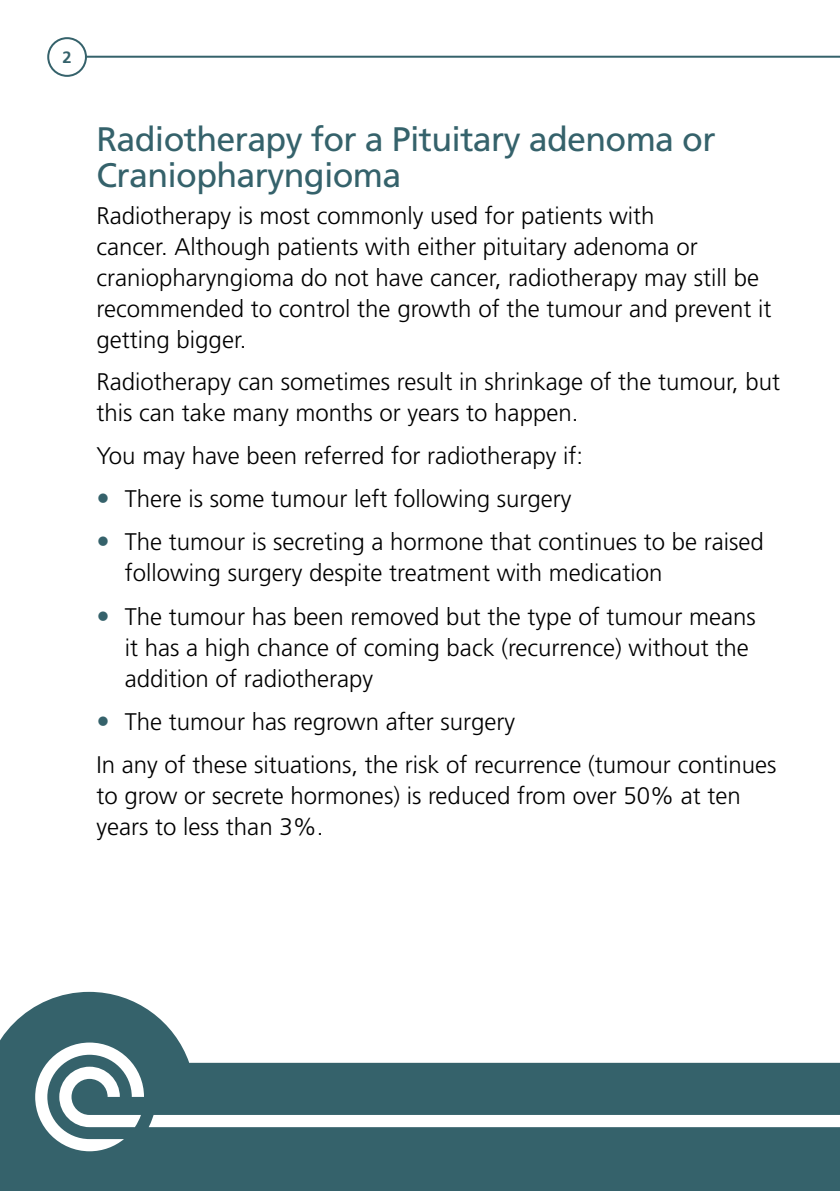
<style>
.page{position:relative;width:840px;height:1191px;background:#fff}
.page>*{position:absolute;margin:0;border:0;box-sizing:border-box;transform-origin:0 0}
.t1{font:34px/36px "Frutiger";letter-spacing:-.02em;color:#35626b}
.t2{font:300 24px/31px "Frutiger";color:#000}
.t3{font:700 16.4px "Frutiger";color:#35626b}
</style>
<div class="page">
<svg style="left:0;top:992px;width:839px;height:199px;fill:#35626b"></svg>
<hr style="left:67px;top:56px;width:772px;height:2px;background:#35626b">
<div style="left:48px;top:38px;width:38px;height:38px;background:#fff;border-radius:50%"></div>
<div style="left:47px;top:37px;width:40px;height:40px;border:2px solid #35626b;border-radius:50%"></div>
<svg style="left:35px;top:1042px;width:804px;height:109px"></svg>
<p class="t3" style="left:62px;top:48px;width:11px">2</p>
<h1 class="t1" style="left:96px;top:121px;width:620px">Radiotherapy for a Pituitary adenoma or<br>Craniopharyngioma</h1>
<p class="t2" style="left:96px;top:200px;width:676px">Radiotherapy is most commonly used for patients with<br>cancer. Although patients with either pituitary adenoma or craniopharyngioma do not have cancer, radiotherapy may still be recommended to control the growth of the tumour and prevent it getting bigger.</p>
<p class="t2" style="left:96px;top:366px;width:684px">Radiotherapy can sometimes result in shrinkage of the tumour, but this can take many months or years to happen.</p>
<p class="t2" style="left:125px;top:434px;width:640px;line-height:43.4px;text-indent:-28px">You may have been referred for radiotherapy if:<br>There is some tumour left following surgery<br>The tumour is secreting a hormone that continues to be raised</p>
<p class="t2" style="left:125px;top:551px;width:632px;line-height:43.4px">following surgery despite treatment with medication<br>The tumour has been removed but the type of tumour means</p>
<p class="t2" style="left:125px;top:632px;width:625px">it has a high chance of coming back (recurrence) without the addition of radiotherapy</p>
<p class="t2" style="left:96px;top:700px;width:681px;line-height:42.4px;text-indent:28px">The tumour has regrown after surgery<br>In any of these situations, the risk of recurrence (tumour continues</p>
<p class="t2" style="left:96px;top:779px;width:645px">to grow or secrete hormones) is reduced from over 50% at ten years to less than 3%.</p>
</div>
